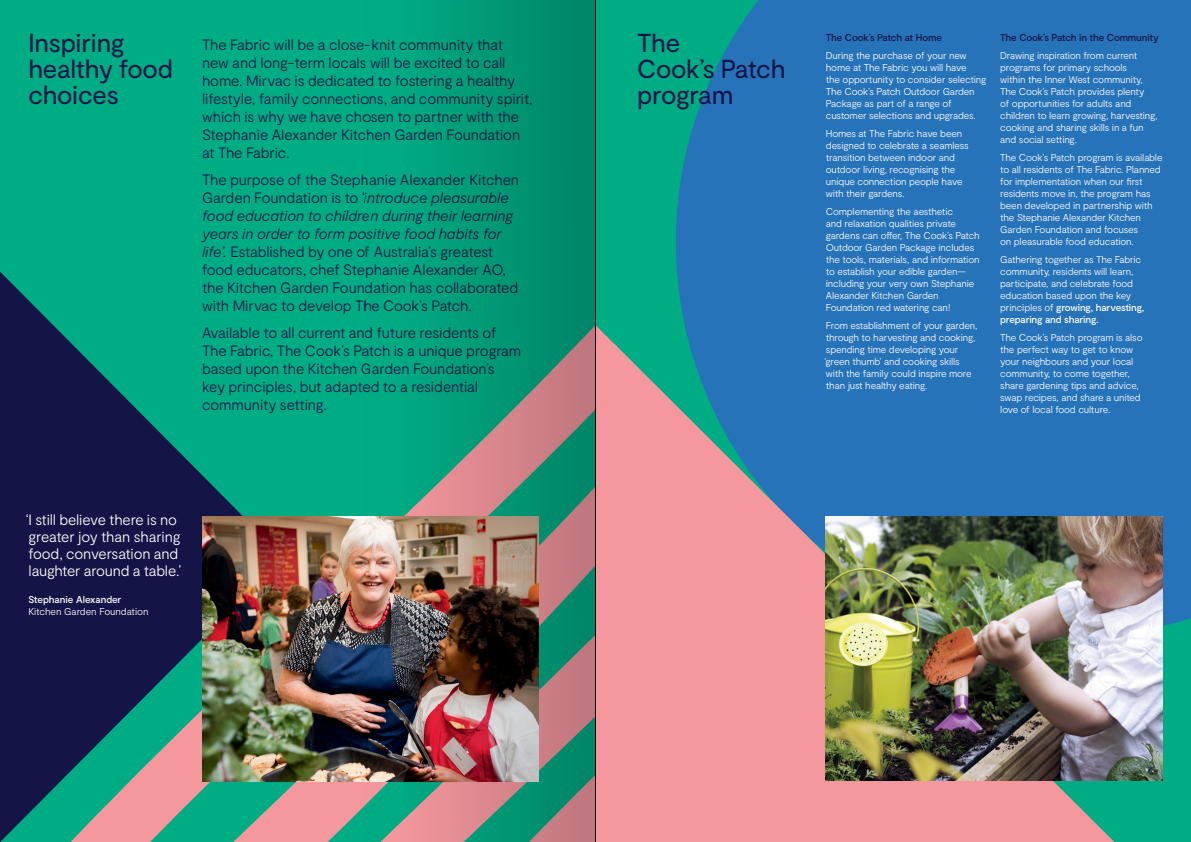
<style>
.page{position:relative;width:1191px;height:842px;background:#00ac84}
.page>*{position:absolute;margin:0;border:0;box-sizing:border-box;transform-origin:0 0}
.t1{font:26px/26px "Moderat";letter-spacing:-.01em;color:#141546}
.Medium_26_24pt{font:300 15px/18px "Moderat";letter-spacing:-.01em;color:#141546}
.Medium_26_24pt-2{font:300 15px/17px "Moderat";letter-spacing:-.015em;color:#fff}
.t2{font:300 10px/12px "Moderat";letter-spacing:-.02em;color:#fff}
.t3{font:500 10px "Moderat";letter-spacing:-.02em;color:#141546}
.t4{font:500 10px "Moderat";letter-spacing:-.005em;color:#fff}
.s1{font-style:italic}
.s2{font-weight:500}
</style>
<div class="page">
<div style="left:676px;top:0;width:515px;height:637px;background:#2773ba"></div>
<svg style="left:0;top:271px;width:365px;height:571px"></svg>
<svg style="left:0;top:272px;width:283px;height:570px;fill:#141546"></svg>
<svg style="left:596px;top:325px;width:518px;height:517px;background:#998aa7"></svg>
<img style="left:202px;top:516px;width:163px;height:265px">
<img style="left:826px;top:516px;width:336px;height:265px">
<img style="left:365px;top:0;width:231px;height:842px">
<p class="t1" style="left:28px;top:31px;width:146px">Inspiring healthy food choices</p>
<p class="Medium_26_24pt" style="left:202px;top:36px;width:332px">The Fabric will be a close-knit community that new and long-term locals will be excited to call home. Mirvac is dedicated to fostering a healthy lifestyle, family connections, and community spirit, which is why we have chosen to partner with the Stephanie Alexander Kitchen Garden Foundation at The Fabric.</p>
<p class="Medium_26_24pt" style="left:202px;top:171px;width:318px">The purpose of the Stephanie Alexander Kitchen Garden Foundation is to ‘<span class="s1">introduce pleasurable food education to children during their learning years in order to form positive food habits for life’.</span> Established by one of Australia’s greatest food educators, chef Stephanie Alexander AO, the Kitchen Garden Foundation has collaborated with Mirvac to develop The Cook’s Patch.</p>
<p class="Medium_26_24pt" style="left:202px;top:324px;width:321px">Available to all current and future residents of The Fabric, The Cook’s Patch is a unique program based upon the Kitchen Garden Foundation’s key principles, but adapted to a residential community setting.</p>
<p class="Medium_26_24pt-2" style="left:26px;top:512px;width:157px">‘I still believe there is no greater joy than sharing food, conversation and laughter around a table.’</p>
<p class="t4" style="left:28px;top:593px;width:95px">Stephanie Alexander</p>
<p class="t2" style="left:28px;top:606px;width:122px">Kitchen Garden Foundation</p>
<p class="t1" style="left:637px;top:31px;width:44px">The</p>
<p class="t1" style="left:637px;top:57px;width:150px">Cook’s Patch program</p>
<p class="t3" style="left:826px;top:32px;width:118px">The Cook’s Patch at Home</p>
<p class="t2" style="left:826px;top:50px;width:162px">During the purchase of your new home at The Fabric you will have<br>the opportunity to consider selecting<br>The Cook’s Patch Outdoor Garden<br>Package as part of a range of customer selections and upgrades.</p>
<p class="t2" style="left:826px;top:128px;width:144px">Homes at The Fabric have been designed to celebrate a seamless transition between indoor and outdoor living, recognising the unique connection people have with their gardens.</p>
<p class="t2" style="left:826px;top:206px;width:155px">Complementing the aesthetic<br>and relaxation qualities private gardens can offer, The Cook’s Patch<br>Outdoor Garden Package includes the tools, materials, and information to establish your edible garden— including your very own Stephanie<br>Alexander Kitchen Garden<br>Foundation red watering can!</p>
<p class="t2" style="left:824px;top:320px;width:155px">From establishment of your garden, through to harvesting and cooking, spending time developing your ‘green thumb’ and cooking skills with the family could inspire more than just healthy eating.</p>
<p class="t3" style="left:1000px;top:32px;width:160px">The Cook’s Patch in the Community</p>
<p class="t2" style="left:1000px;top:50px;width:159px">Drawing inspiration from current programs for primary schools<br>within the Inner West community,<br>The Cook’s Patch provides plenty<br>of opportunities for adults and children to learn growing, harvesting, cooking and sharing skills in a fun and social setting.</p>
<p class="t2" style="left:1000px;top:152px;width:164px">The Cook’s Patch program is available to all residents of The Fabric. Planned for implementation when our first residents move in, the program has been developed in partnership with the Stephanie Alexander Kitchen Garden Foundation and focuses<br>on pleasurable food education.</p>
<p class="t2" style="left:1000px;top:254px;width:146px">Gathering together as The Fabric community, residents will learn, participate, and celebrate food education based upon the key principles of <span class="s2">growing, harvesting, preparing and sharing.</span></p>
<p class="t2" style="left:1000px;top:332px;width:144px">The Cook’s Patch program is also the perfect way to get to know your neighbours and your local community, to come together, share gardening tips and advice, swap recipes, and share a united love of local food culture.</p>
</div>
